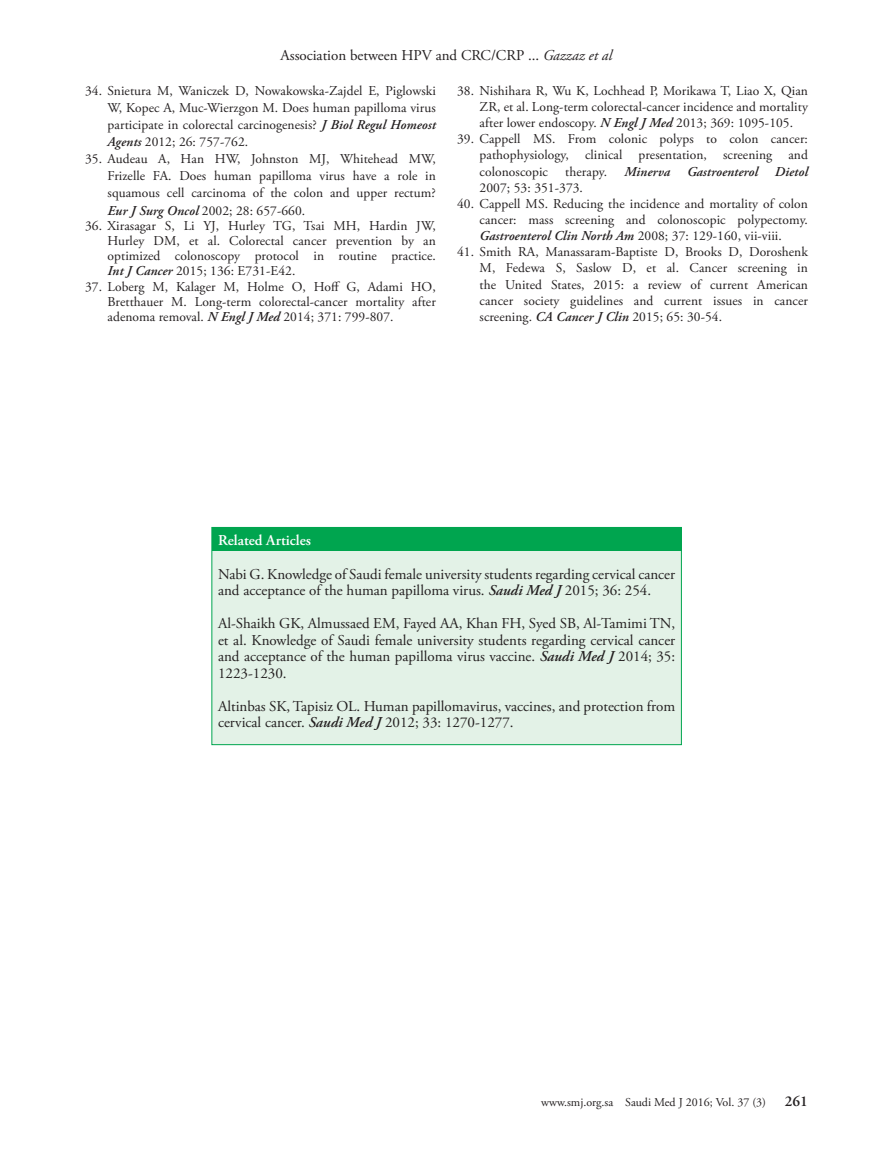
<style>
.page{position:relative;width:893px;height:1149px;background:#fff}
.page>*{position:absolute;margin:0;border:0;box-sizing:border-box;transform-origin:0 0}
.t1{font:15px/16.5px "Adobe Garamond Pro";color:#231f20}
.t2{font:600 15px "Adobe Garamond Pro";color:#fff}
.t3{font:600 15px "Adobe Garamond Pro";color:#231f20}
.t4{font:13.5px/16.2px "Adobe Garamond Pro";letter-spacing:.005em;color:#231f20;text-align:justify}
.t5{font:italic 600 13.5px "Adobe Garamond Pro";letter-spacing:.005em;color:#231f20}
.t6{font:12px "Adobe Garamond Pro";color:#231f20}
.s1{font-style:italic}
.s2{font-weight:600;font-style:italic}
</style>
<div class="page">
<div style="left:212px;top:527px;width:469px;height:23px;background:#00a54f"></div>
<div style="left:212px;top:550px;width:469px;height:194px;background:#e3f2e7"></div>
<div style="left:212px;top:527px;width:470px;height:217px;border:1px solid #00a54f"></div>
<p class="t1" style="left:280px;top:47px;width:333px">Association between HPV and CRC/CRP ... <span class="s1">Gazzaz et al</span></p>
<p class="t4" style="left:108px;top:82px;width:330px;line-height:17.1px;text-indent:-23px">34. Snietura M, Waniczek D, Nowakowska-Zajdel E, Piglowski W, Kopec A, Muc-Wierzgon M. Does human papilloma virus participate in colorectal carcinogenesis? <span class="s2">J Biol Regul Homeost Agents</span> 2012; 26: 757-762.</p>
<p class="t4" style="left:108px;top:151px;width:330px;line-height:17.1px;text-indent:-23px">35. Audeau A, Han HW, Johnston MJ, Whitehead MW, Frizelle FA. Does human papilloma virus have a role in squamous cell carcinoma of the colon and upper rectum?<br><span class="s2">Eur J Surg Oncol</span> 2002; 28: 657-660.</p>
<p class="t4" style="left:108px;top:218px;width:330px;line-height:15.1px;text-indent:-23px">36. Xirasagar S, Li YJ, Hurley TG, Tsai MH, Hardin JW, Hurley DM, et al. Colorectal cancer prevention by an optimized colonoscopy protocol in routine practice.<br><span class="s2">Int J Cancer</span> 2015; 136: E731-E42.</p>
<p class="t4" style="left:108px;top:279px;width:330px;line-height:15.1px;text-indent:-23px">37. Loberg M, Kalager M, Holme O, Hoff G, Adami HO, Bretthauer M. Long-term colorectal-cancer mortality after adenoma removal. <span class="s2">N Engl J Med</span> 2014; 371: 799-807.</p>
<p class="t4" style="left:480px;top:83px;width:330px;text-indent:-23px">38. Nishihara R, Wu K, Lochhead P, Morikawa T, Liao X, Qian ZR, et al. Long-term colorectal-cancer incidence and mortality after lower endoscopy. <span class="s2">N Engl J Med</span> 2013; 369: 1095-105.</p>
<p class="t4" style="left:480px;top:131px;width:330px;text-indent:-23px">39. Cappell MS. From colonic polyps to colon cancer: pathophysiology, clinical presentation, screening and colonoscopic</p>
<p class="t4" style="left:565px;top:164px;width:43px">therapy.</p>
<p class="t5" style="left:624px;top:163px;width:47px">Minerva</p>
<p class="t5" style="left:687px;top:163px;width:72px">Gastroenterol</p>
<p class="t5" style="left:775px;top:163px;width:34px">Dietol</p>
<p class="t4" style="left:480px;top:180px;width:105px">2007; 53: 351-373.</p>
<p class="t4" style="left:480px;top:196px;width:330px;text-indent:-23px">40. Cappell MS. Reducing the incidence and mortality of colon cancer: mass screening and colonoscopic polypectomy.<br><span class="s2">Gastroenterol Clin North Am</span> 2008; 37: 129-160, vii-viii.</p>
<p class="t4" style="left:480px;top:244px;width:330px;text-indent:-23px">41. Smith RA, Manassaram-Baptiste D, Brooks D, Doroshenk M, Fedewa S, Saslow D, et al. Cancer screening in the United States, 2015: a review of current American cancer society guidelines and current issues in cancer screening. <span class="s2">CA Cancer J Clin</span> 2015; 65: 30-54.</p>
<p class="t2" style="left:218px;top:531px;width:95px">Related Articles</p>
<p class="t1" style="left:218px;top:566px;width:459px">Nabi G. Knowledge of Saudi female university students regarding cervical cancer and acceptance of the human papilloma virus. <span class="s2">Saudi Med J</span> 2015; 36: 254.</p>
<p class="t1" style="left:218px;top:615px;width:459px;text-align:justify">Al-Shaikh GK, Almussaed EM, Fayed AA, Khan FH, Syed SB, Al-Tamimi TN, et al. Knowledge of Saudi female university students regarding cervical cancer and acceptance of the human papilloma virus vaccine. <span class="s2">Saudi Med J</span> 2014; 35:<br>1223-1230.</p>
<p class="t1" style="left:218px;top:698px;width:459px">Altinbas SK, Tapisiz OL. Human papillomavirus, vaccines, and protection from cervical cancer. <span class="s2">Saudi Med J</span> 2012; 33: 1270-1277.</p>
<p class="t6" style="left:541px;top:1094px;width:225px">www.smj.org.sa Saudi Med J 2016; Vol. 37 (3)</p>
<p class="t3" style="left:785px;top:1092px;width:24px">261</p>
</div>
